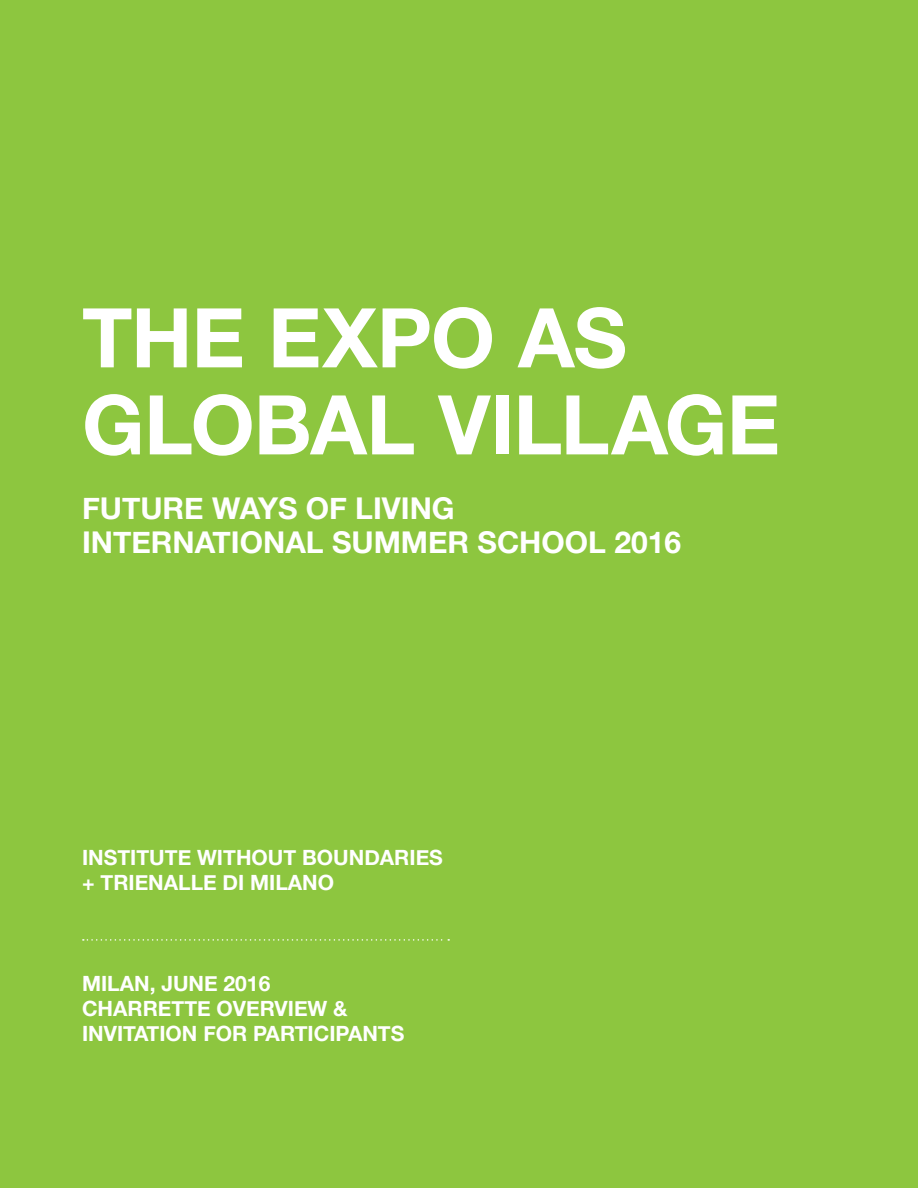
<style>
.page{position:relative;width:918px;height:1188px;background:#8dc63f}
.page>*{position:absolute;margin:0;border:0;box-sizing:border-box;transform-origin:0 0}
.t1{font:700 82.5px/87px "Helvetica Neue";letter-spacing:-.01em;color:#fff}
.t2{font:700 30px/34.5px "Helvetica Neue";color:#fff}
.t3{font:700 21px/25.2px "Helvetica Neue";color:#fff}
</style>
<div class="page">
<svg style="left:83px;top:939px;width:366px;height:2px"></svg>
<h1 class="t1" style="left:82px;top:297px;width:700px">THE EXPO AS<br>GLOBAL VILLAGE</h1>
<h2 class="t2" style="left:82px;top:492px;width:600px">FUTURE WAYS OF LIVING<br>INTERNATIONAL SUMMER SCHOOL 2016</h2>
<p class="t3" style="left:82px;top:846px;width:362px">INSTITUTE WITHOUT BOUNDARIES + TRIENALLE DI MILANO</p>
<p class="t3" style="left:82px;top:972px;width:324px">MILAN, JUNE 2016<br>CHARRETTE OVERVIEW &amp;<br>INVITATION FOR PARTICIPANTS</p>
</div>
